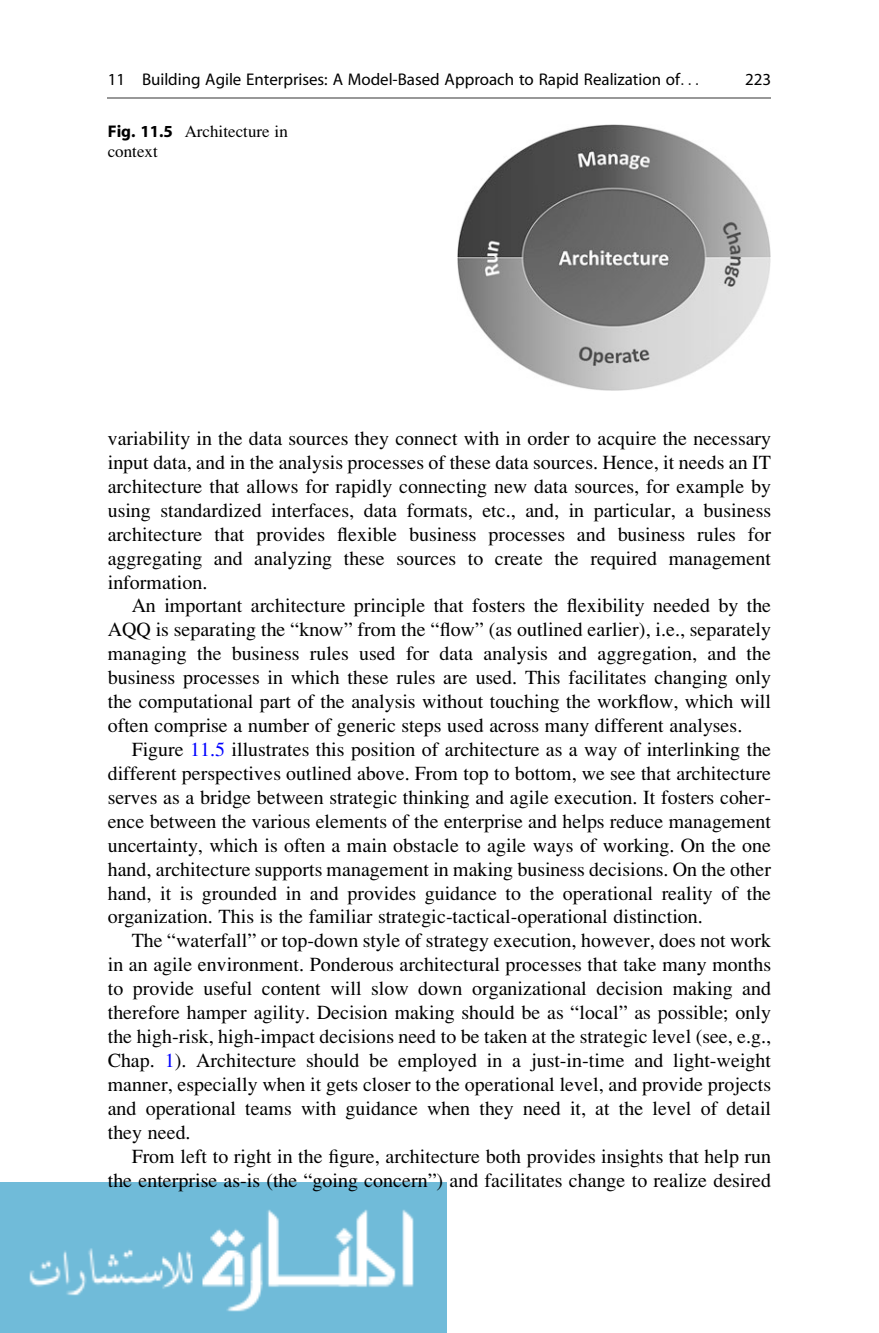
<style>
.page{position:relative;width:879px;height:1333px;background:#fff}
.page>*{position:absolute;margin:0;border:0;box-sizing:border-box;transform-origin:0 0}
.t1{font:20px/24px "Pxpckw Byrxxr Ywpypk Adv P6975";color:#000;text-align:justify}
.t2{font:17px "Ycwfnw Slvygw Dgqvmv Adv P49 E930";color:#000}
.t3{font:17px/20px "Pxpckw Byrxxr Ywpypk Adv P6975";color:#000}
.s1{font-family:"Kmbypp Gkhjrn Swkxfl Adv P4 C4 E59"}
.s2{font-family:"Xnbvmp Kljdwb Llfkjc Adv P4 A07 FF"}
.s3{color:#00f}
</style>
<div class="page">
<img style="left:0;top:1182px;width:446px;height:150px">
<img style="left:457px;top:125px;width:313px;height:266px">
<hr style="left:108px;top:96px;width:663px;height:2px;background:#989898">
<p class="t2" style="left:108px;top:73px;width:593px">11 Building Agile Enterprises: A Model-Based Approach to Rapid Realization of<span class="s1">. . .</span></p>
<p class="t2" style="left:745px;top:73px;width:27px">223</p>
<p class="t3" style="left:108px;top:123px;width:182px"><span class="s2">Fig. 11.5</span> Architecture in context</p>
<p class="t1" style="left:108px;top:428px;width:665px">variability in the data sources they connect with in order to acquire the necessary input data, and in the analysis processes of these data sources. Hence, it needs an IT architecture that allows for rapidly connecting new data sources, for example by using standardized interfaces, data formats, etc., and, in particular, a business architecture that provides flexible business processes and business rules for aggregating and analyzing these sources to create the required management information.</p>
<p class="t1" style="left:108px;top:596px;width:665px;text-indent:24px">An important architecture principle that fosters the flexibility needed by the AQQ is separating the “know” from the “flow” (as outlined earlier), i.e., separately managing the business rules used for data analysis and aggregation, and the business processes in which these rules are used. This facilitates changing only the computational part of the analysis without touching the workflow, which will often comprise a number of generic steps used across many different analyses.</p>
<p class="t1" style="left:108px;top:739px;width:665px;text-indent:24px">Figure <span class="s3">11.5</span> illustrates this position of architecture as a way of interlinking the different perspectives outlined above. From top to bottom, we see that architecture serves as a bridge between strategic thinking and agile execution. It fosters coher&shy;ence between the various elements of the enterprise and helps reduce management uncertainty, which is often a main obstacle to agile ways of working. On the one hand, architecture supports management in making business decisions. On the other hand, it is grounded in and provides guidance to the operational reality of the organization. This is the familiar strategic-tactical-operational distinction.</p>
<p class="t1" style="left:108px;top:930px;width:665px;text-indent:24px">The “waterfall” or top-down style of strategy execution, however, does not work in an agile environment. Ponderous architectural processes that take many months to provide useful content will slow down organizational decision making and therefore hamper agility. Decision making should be as “local” as possible; only the high-risk, high-impact decisions need to be taken at the strategic level (see, e.g., Chap. <span class="s3">1</span>). Architecture should be employed in a just-in-time and light-weight manner, especially when it gets closer to the operational level, and provide projects and operational teams with guidance when they need it, at the level of detail they need.</p>
<p class="t1" style="left:108px;top:1145px;width:665px;text-align:right">From left to right in the figure, architecture both provides insights that help run the enterprise as-is (the “going concern”) and facilitates change to realize desired</p>
</div>
